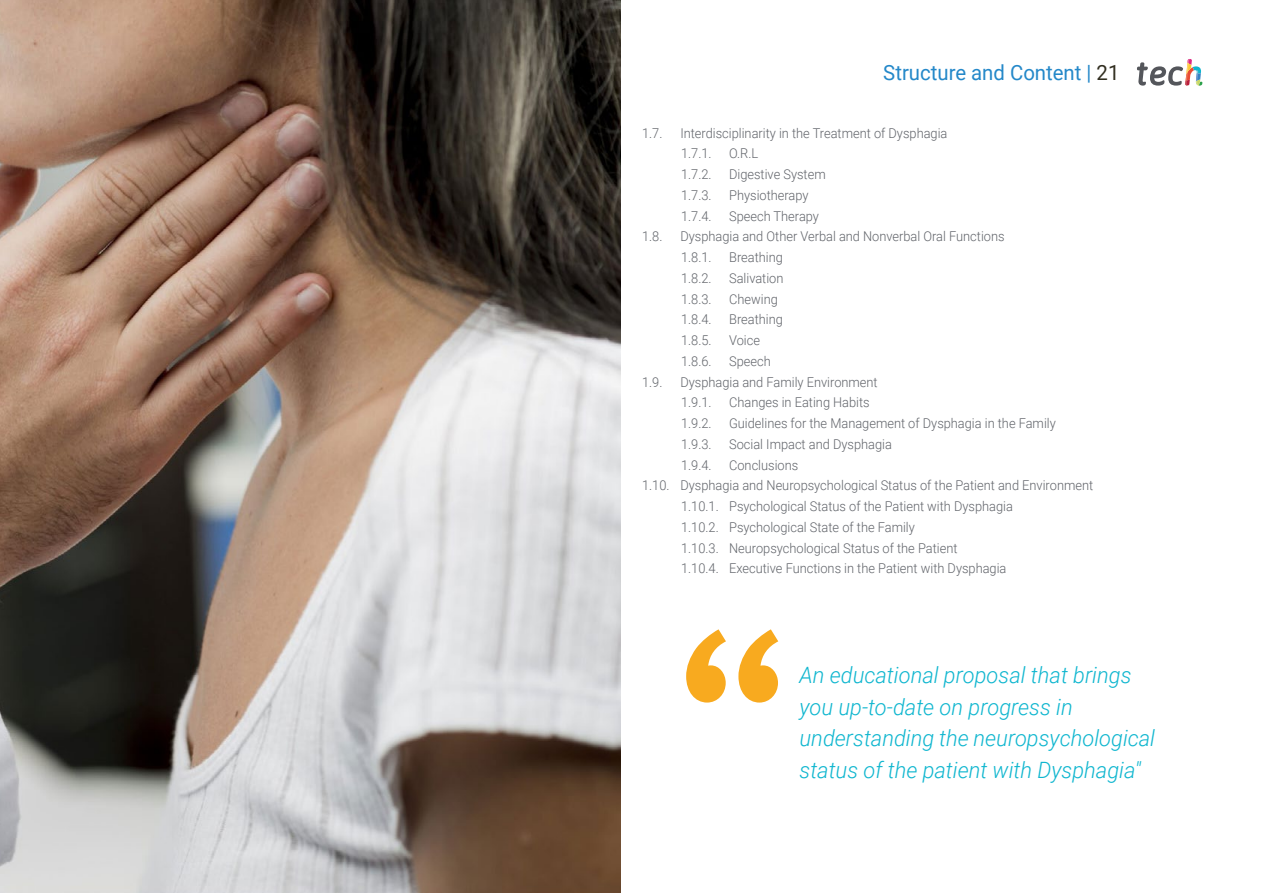
<style>
.page{position:relative;width:1263px;height:893px;background:#fff}
.page>*{position:absolute;margin:0;border:0;box-sizing:border-box;transform-origin:0 0}
.t1{font:italic 300 22.5px/31.5px "Roboto";color:#0fb6cf}
.t2{font:21px "Roboto";color:#2488c9}
.t3{font:300 13.5px/20.7px "Roboto";color:#61646a;scale:.95 1}
.s1{color:#312e20}
</style>
<div class="page">
<img style="left:0;top:0;width:621px;height:893px">
<svg style="left:1137px;top:59px;width:65px;height:27px"></svg>
<svg style="left:686px;top:629px;width:92px;height:74px"></svg>
<h2 class="t2" style="left:883px;top:57px;width:238px">Structure and Content | <span class="s1">21</span></h2>
<p class="t3" style="left:642px;top:122px;width:23px">1.7.</p>
<p class="t3" style="left:680px;top:122px;width:283px">Interdisciplinarity in the Treatment of Dysphagia<br>1.7.1.</p>
<p class="t3" style="left:729px;top:143px;width:32px">O.R.L</p>
<p class="t3" style="left:681px;top:164px;width:34px">1.7.2.</p>
<p class="t3" style="left:729px;top:164px;width:103px">Digestive System</p>
<p class="t3" style="left:681px;top:184px;width:34px">1.7.3.</p>
<p class="t3" style="left:729px;top:184px;width:85px">Physiotherapy</p>
<p class="t3" style="left:681px;top:205px;width:34px">1.7.4.</p>
<p class="t3" style="left:729px;top:205px;width:96px">Speech Therapy</p>
<p class="t3" style="left:642px;top:226px;width:23px">1.8.</p>
<p class="t3" style="left:680px;top:226px;width:343px">Dysphagia and Other Verbal and Nonverbal Oral Functions<br>1.8.1.</p>
<p class="t3" style="left:729px;top:247px;width:58px">Breathing</p>
<p class="t3" style="left:681px;top:267px;width:34px">1.8.2.</p>
<p class="t3" style="left:729px;top:267px;width:59px">Salivation</p>
<p class="t3" style="left:681px;top:288px;width:34px">1.8.3.</p>
<p class="t3" style="left:729px;top:288px;width:53px">Chewing</p>
<p class="t3" style="left:681px;top:309px;width:34px">1.8.4.</p>
<p class="t3" style="left:729px;top:309px;width:58px">Breathing</p>
<p class="t3" style="left:681px;top:330px;width:34px">1.8.5.</p>
<p class="t3" style="left:729px;top:330px;width:34px">Voice</p>
<p class="t3" style="left:681px;top:350px;width:34px">1.8.6.</p>
<p class="t3" style="left:729px;top:350px;width:45px">Speech</p>
<p class="t3" style="left:642px;top:371px;width:23px">1.9.</p>
<p class="t3" style="left:680px;top:371px;width:209px">Dysphagia and Family Environment<br>1.9.1.</p>
<p class="t3" style="left:729px;top:392px;width:150px">Changes in Eating Habits</p>
<p class="t3" style="left:681px;top:413px;width:34px">1.9.2.</p>
<p class="t3" style="left:729px;top:413px;width:345px">Guidelines for the Management of Dysphagia in the Family</p>
<p class="t3" style="left:681px;top:433px;width:34px">1.9.3.</p>
<p class="t3" style="left:729px;top:433px;width:173px">Social Impact and Dysphagia</p>
<p class="t3" style="left:681px;top:454px;width:34px">1.9.4.</p>
<p class="t3" style="left:729px;top:454px;width:74px">Conclusions</p>
<p class="t3" style="left:642px;top:475px;width:476px">1.10. Dysphagia and Neuropsychological Status of the Patient and Environment</p>
<p class="t3" style="left:681px;top:496px;width:351px">1.10.1. Psychological Status of the Patient with Dysphagia</p>
<p class="t3" style="left:681px;top:516px;width:248px">1.10.2. Psychological State of the Family</p>
<p class="t3" style="left:681px;top:537px;width:292px">1.10.3. Neuropsychological Status of the Patient</p>
<p class="t3" style="left:681px;top:558px;width:344px">1.10.4. Executive Functions in the Patient with Dysphagia</p>
<h1 class="t1" style="left:799px;top:659px;width:357px">An educational proposal that brings you up-to-date on progress in understanding the neuropsychological status of the patient with Dysphagia"</h1>
</div>
